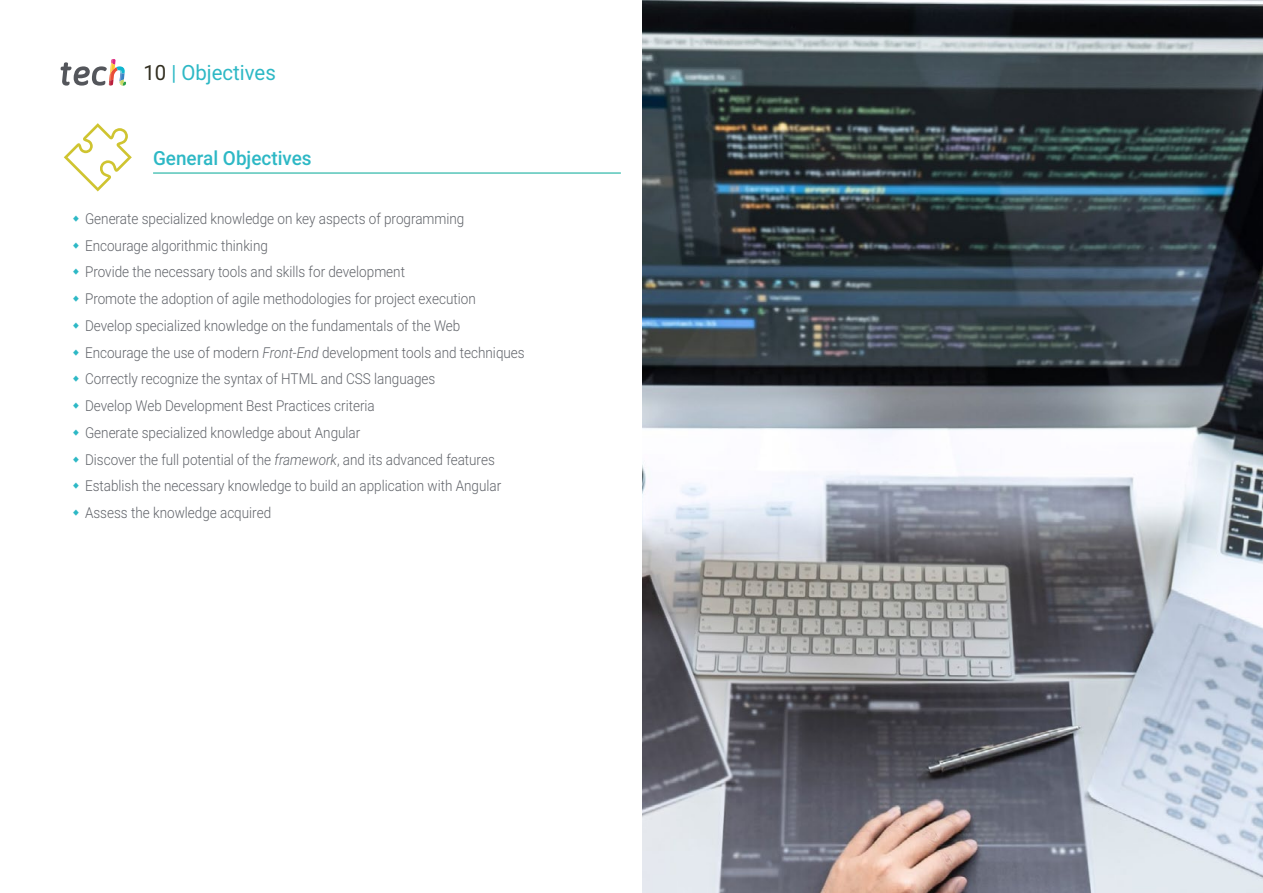
<style>
.page{position:relative;width:1263px;height:893px;background:#fff}
.page>*{position:absolute;margin:0;border:0;box-sizing:border-box;transform-origin:0 0}
.t1{font:21px "Roboto";color:#2db8c5}
.t2{font:500 19.5px "Roboto";color:#2db8c5}
.t3{font:300 15px/26.7px "Roboto";color:#61646a;scale:.9 1}
.s1{color:#312e20}
.s2{font-style:italic}
</style>
<div class="page">
<hr style="left:153px;top:173px;width:468px;height:1px;background:#00a996">
<svg style="left:64px;top:123px;width:68px;height:68px"></svg>
<svg style="left:61px;top:59px;width:65px;height:27px"></svg>
<img style="left:642px;top:0;width:621px;height:893px">
<h1 class="t1" style="left:144px;top:57px;width:134px"><span class="s1">10</span> | Objectives</h1>
<h2 class="t2" style="left:153px;top:144px;width:160px">General Objectives</h2>
<p class="t3" style="left:85px;top:205px;width:490px">Generate specialized knowledge on key aspects of programming Encourage algorithmic thinking<br>Provide the necessary tools and skills for development<br>Promote the adoption of agile methodologies for project execution Develop specialized knowledge on the fundamentals of the Web Encourage the use of modern <span class="s2">Front-End</span> development tools and techniques Correctly recognize the syntax of HTML and CSS languages<br>Develop Web Development Best Practices criteria<br>Generate specialized knowledge about Angular<br>Discover the full potential of the <span class="s2">framework</span>, and its advanced features Establish the necessary knowledge to build an application with Angular Assess the knowledge acquired</p>
</div>
